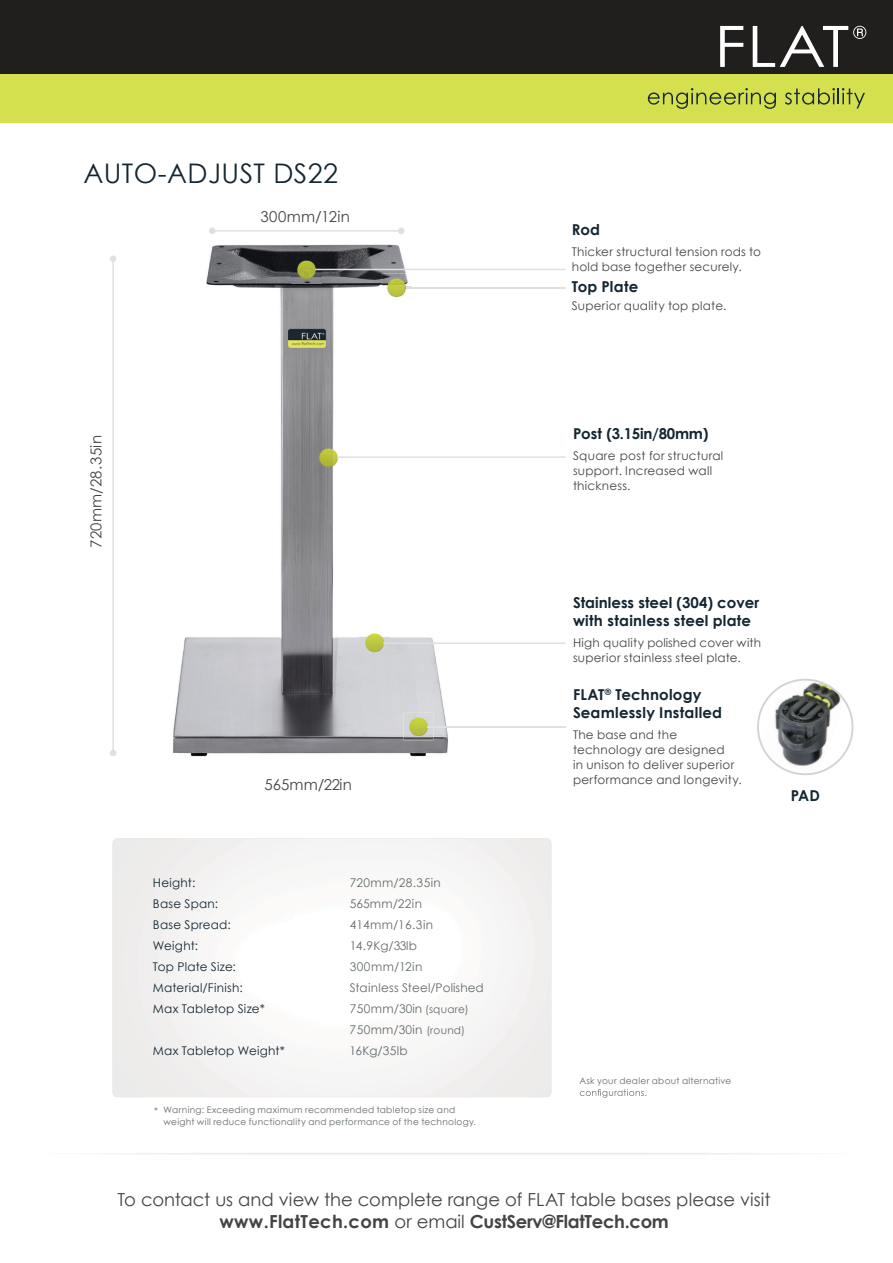
<style>
.page{position:relative;width:893px;height:1263px;background:#fff}
.page>*{position:absolute;margin:0;border:0;box-sizing:border-box;transform-origin:0 0}
.t1{font:27px "Century Gothic";letter-spacing:.015em;color:#142631}
.t2{font:18px/21.6px "Century Gothic";color:#444;text-align:center}
.t3{font:700 15px/18px "Century Gothic";letter-spacing:.01em;color:#142631}
.t4{font:15px "Century Gothic";letter-spacing:.02em;color:#444}
.t5{font:700 15px "Century Gothic";letter-spacing:-.02em;color:#142631}
.t6{font:15px "Century Gothic";color:#444}
.t7{font:12px/15px "Century Gothic";letter-spacing:.02em;color:#444}
.t8{font:12px/21px "Century Gothic";letter-spacing:.025em;color:#646a6a}
.t9{font:12px/21px "Century Gothic";letter-spacing:.02em;color:#142631}
.t10{font:9px/12px "Century Gothic";letter-spacing:.03em;color:#646a6a}
.s1{font-size:10.5px}
.s2{font-weight:700}
</style>
<div class="page">
<img style="left:110px;top:227px;width:422px;height:530px">
<img style="left:761px;top:680px;width:85px;height:94px">
<div style="left:757px;top:679px;width:96px;height:96px;border:2px solid #d1d3d4;border-radius:50%"></div>
<img style="left:292px;top:256px;width:29px;height:27px">
<img style="left:313px;top:443px;width:30px;height:28px">
<img style="left:359px;top:629px;width:30px;height:28px">
<hr style="left:315px;top:269px;width:251px;height:1px;background:#dee0e1">
<hr style="left:404px;top:287px;width:162px;height:1px;background:#dee0e1">
<hr style="left:337px;top:456px;width:229px;height:2px;background:#dee0e1">
<hr style="left:383px;top:642px;width:183px;height:2px;background:#dee0e1">
<hr style="left:427px;top:726px;width:139px;height:1px;background:#dee0e1">
<hr style="left:212px;top:230px;width:190px;height:2px;background:#dee0e1">
<svg style="left:209px;top:228px;width:6px;height:6px"></svg>
<svg style="left:398px;top:228px;width:6px;height:6px"></svg>
<hr style="left:112px;top:258px;width:2px;height:493px;background:#dee0e1">
<svg style="left:110px;top:750px;width:6px;height:6px"></svg>
<div style="left:110px;top:255px;width:6px;height:7px;background:#dee0e1;border-radius:50%"></div>
<svg style="left:580px;top:1089px;width:66px;height:9px"></svg>
<img style="left:382px;top:273px;width:30px;height:28px">
<img style="left:403px;top:713px;width:30px;height:27px">
<div style="left:0;top:71px;width:893px;height:52px;background:#d5e04e"></div>
<div style="left:0;top:0;width:893px;height:73px;background:#211e1e"></div>
<svg style="left:720px;top:26px;width:146px;height:41px"></svg>
<svg style="left:648px;top:88px;width:128px;height:21px"></svg>
<svg style="left:785px;top:88px;width:80px;height:21px"></svg>
<h1 class="t1" style="left:83px;top:154px;width:256px">AUTO-ADJUST DS22</h1>
<p class="t4" style="left:260px;top:206px;width:91px">300mm/12in</p>
<p class="t3" style="left:572px;top:220px;width:30px">Rod</p>
<p class="t7" style="left:572px;top:244px;width:191px">Thicker structural tension rods to hold base together securely.</p>
<p class="t3" style="left:572px;top:277px;width:68px">Top Plate</p>
<p class="t7" style="left:572px;top:298px;width:156px">Superior quality top plate.</p>
<p class="t4" style="left:86px;top:548px;width:114px;rotate:-90deg">720mm/28.35in</p>
<p class="t6" style="left:265px;top:774px;width:89px">565mm/22in</p>
<p class="t5" style="left:573px;top:422px;width:137px">Post (3.15in/80mm)</p>
<p class="t7" style="left:573px;top:448px;width:152px">Square post for structural support. Increased wall thickness.</p>
<p class="t3" style="left:573px;top:592px;width:188px">Stainless steel (304) cover with stainless steel plate</p>
<p class="t7" style="left:573px;top:634px;width:190px">High quality polished cover with superior stainless steel plate.</p>
<p class="t3" style="left:573px;top:684px;width:151px">FLAT<sup>®</sup> Technology<br>Seamlessly Installed</p>
<p class="t7" style="left:573px;top:726px;width:170px">The base and the technology are designed<br>in unison to deliver superior performance and longevity.</p>
<p class="t3" style="left:791px;top:786px;width:31px">PAD</p>
<p class="t9" style="left:153px;top:872px;width:113px">Height:<br>Base Span:<br>Base Spread:<br>Weight:<br>Top Plate Size:<br>Material/Finish:<br>Max Tabletop Size*</p>
<p class="t9" style="left:153px;top:1040px;width:134px">Max Tabletop Weight*</p>
<p class="t8" style="left:350px;top:872px;width:136px">720mm/28.35in<br>565mm/22in<br>414mm/16.3in<br>14.9Kg/33lb<br>300mm/12in<br>Stainless Steel/Polished<br>750mm/30in <span class="s1">(square)<br></span>750mm/30in <span class="s1">(round)<br></span>16Kg/35lb</p>
<p class="t10" style="left:164px;top:1104px;width:314px">Warning: Exceeding maximum recommended tabletop size and weight will reduce functionality and performance of the technology.</p>
<p class="t10" style="left:154px;top:1104px;width:5px">*</p>
<p class="t10" style="left:579px;top:1074px;width:154px">Ask your dealer about alternative</p>
<h2 class="t2" style="left:117px;top:1189px;width:655px">To contact us and view the complete range of FLAT table bases please visit <span class="s2">www.FlatTech.com</span> or email <span class="s2">CustServ@FlatTech.com</span></h2>
</div>
